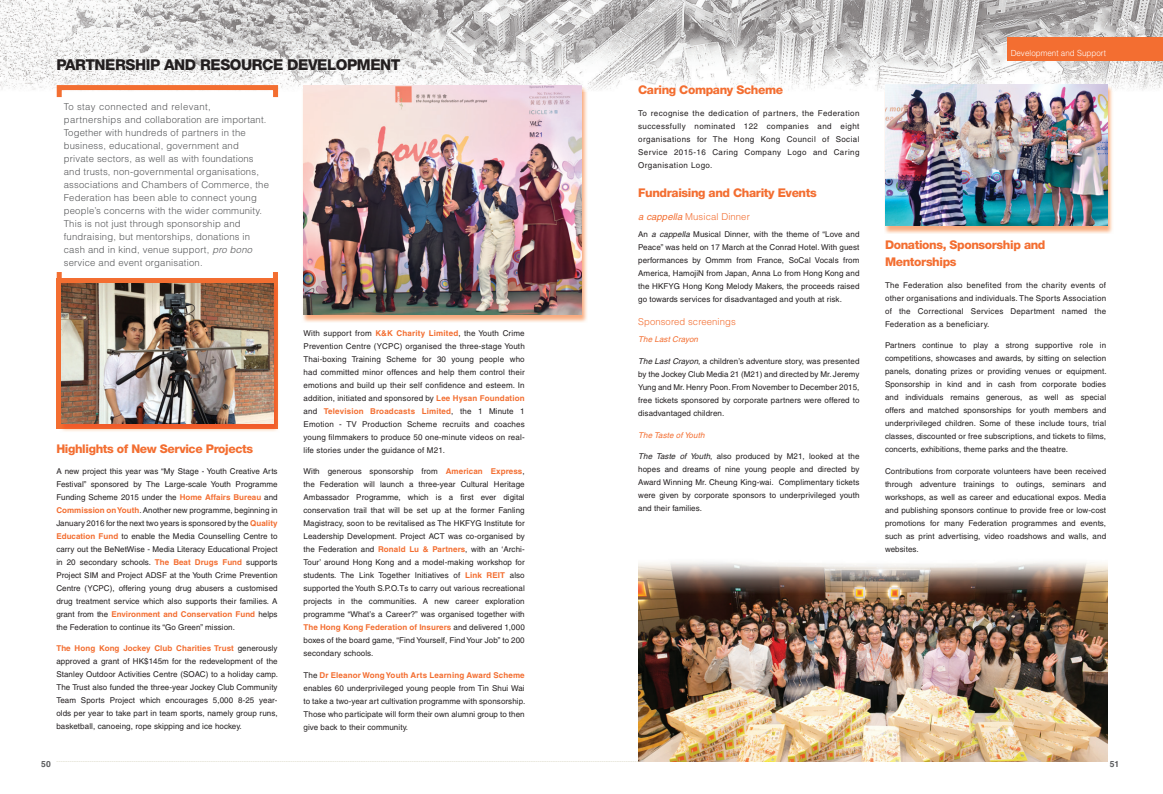
<style>
.page{position:relative;width:1163px;height:794px;background:#fff}
.page>*{position:absolute;margin:0;border:0;box-sizing:border-box;transform-origin:0 0}
.t1{font:800 15px "Helvetica Neue";letter-spacing:-.03em;color:#231f20}
.t2{font:800 12px/17px "Helvetica Neue";letter-spacing:-.03em;color:#f36e31}
.t3{font:300 9.5px/13px "Helvetica";letter-spacing:.02em;color:#57585a}
.t4{font:300 9.5px "Helvetica";letter-spacing:.01em;color:#f36e31}
.t5{font:700 8.5px "Helvetica";color:#57585a}
.t6{font:300 8.4px "Helvetica";letter-spacing:.005em;color:#fff;scale:.95 1}
.t7{font:8px/13px "Helvetica";letter-spacing:.01em;color:#231f20;text-align:justify}
.t8{font:italic 8px "Helvetica";letter-spacing:.01em;color:#f36e31}
.s1{font-style:italic}
.s2{font-weight:700;color:#f36e31}
.s3{font-weight:400;font-style:italic}
</style>
<div class="page">
<img style="left:0;top:0;width:1162px;height:91px">
<svg style="left:56px;top:761px;width:1050px;height:1px"></svg>
<div style="left:1007px;top:37px;width:155px;height:24px;background:#f36e31"></div>
<div style="left:57px;top:85px;width:221px;height:15px;border:5px solid #f36e31"></div>
<svg style="left:57px;top:272px;width:221px;height:12px"></svg>
<img style="left:60px;top:284px;width:218px;height:145px">
<img style="left:62px;top:283px;width:211px;height:141px">
<img style="left:638px;top:562px;width:469px;height:199px">
<img style="left:302px;top:85px;width:285px;height:237px">
<img style="left:303px;top:85px;width:278px;height:230px">
<img style="left:884px;top:85px;width:229px;height:149px">
<img style="left:885px;top:85px;width:222px;height:141px">
<h1 class="t1" style="left:56px;top:56px;width:345px">PARTNERSHIP AND RESOURCE DEVELOPMENT</h1>
<p class="t3" style="left:64px;top:99px;width:207px">To stay connected and relevant, partnerships and collaboration are important.<br>Together with hundreds of partners in the business, educational, government and private sectors, as well as with foundations and trusts, non-governmental organisations, associations and Chambers of Commerce, the Federation has been able to connect young people’s concerns with the wider community.<br>This is not just through sponsorship and fundraising, but mentorships, donations in cash and in kind, venue support, <span class="s1">pro bono </span>service and event organisation.</p>
<h2 class="t2" style="left:56px;top:440px;width:198px">Highlights of New Service Projects</h2>
<p class="t7" style="left:56px;top:464px;width:223px">A new project this year was “My Stage - Youth Creative Arts Festival” sponsored by The Large-scale Youth Programme Funding Scheme 2015 under the <span class="s2">Home Affairs Bureau</span> and <span class="s2">Commission on Youth</span>. Another new programme, beginning in January 2016 for the next two years is sponsored by the <span class="s2">Quality Education Fund</span> to enable the Media Counselling Centre to carry out the BeNetWise - Media Literacy Educational Project in 20 secondary schools. <span class="s2">The Beat Drugs Fund</span> supports Project SIM and Project ADSF at the Youth Crime Prevention Centre (YCPC), offering young drug abusers a customised drug treatment service which also supports their families. A grant from the <span class="s2">Environment and Conservation Fund</span> helps the Federation to continue its “Go Green” mission.</p>
<p class="t7" style="left:56px;top:642px;width:223px"><span class="s2">The Hong Kong Jockey Club Charities Trust</span> generously approved a grant of HK$145m for the redevelopment of the Stanley Outdoor Activities Centre (SOAC) to a holiday camp.<br>The Trust also funded the three-year Jockey Club Community Team Sports Project which encourages 5,000 8-25 year&shy;olds per year to take part in team sports, namely group runs, basketball, canoeing, rope skipping and ice hockey.</p>
<p class="t7" style="left:303px;top:326px;width:223px">With support from <span class="s2">K&amp;K Charity Limited</span>, the Youth Crime Prevention Centre (YCPC) organised the three-stage Youth Thai-boxing Training Scheme for 30 young people who had committed minor offences and help them control their emotions and build up their self confidence and esteem. In addition, initiated and sponsored by <span class="s2">Lee Hysan Foundation </span>and <span class="s2">Television Broadcasts Limited</span>, the 1 Minute 1<br>Emotion - TV Production Scheme recruits and coaches young filmmakers to produce 50 one-minute videos on real&shy;life stories under the guidance of M21.</p>
<p class="t7" style="left:303px;top:465px;width:223px">With generous sponsorship from <span class="s2">American Express</span>, the Federation will launch a three-year Cultural Heritage Ambassador Programme, which is a first ever digital conservation trail that will be set up at the former Fanling Magistracy, soon to be revitalised as The HKFYG Institute for Leadership Development. Project ACT was co-organised by the Federation and <span class="s2">Ronald Lu &amp; Partners</span>, with an ‘Archi-Tour’ around Hong Kong and a model-making workshop for students. The Link Together Initiatives of <span class="s2">Link REIT</span> also supported the Youth S.P.O.Ts to carry out various recreational projects in the communities. A new career exploration programme “What’s a Career?” was organised together with <span class="s2">The Hong Kong Federation of Insurers</span> and delivered 1,000 boxes of the board game, “Find Yourself, Find Your Job” to 200 secondary schools.</p>
<p class="t7" style="left:303px;top:668px;width:223px">The <span class="s2">Dr Eleanor Wong Youth Arts Learning Award Scheme </span>enables 60 underprivileged young people from Tin Shui Wai to take a two-year art cultivation programme with sponsorship.<br>Those who participate will form their own alumni group to then give back to their community.</p>
<h2 class="t2" style="left:638px;top:81px;width:146px">Caring Company Scheme</h2>
<p class="t7" style="left:638px;top:106px;width:223px">To recognise the dedication of partners, the Federation successfully nominated 122 companies and eight organisations for The Hong Kong Council of Social Service 2015-16 Caring Company Logo and Caring Organisation Logo.</p>
<h2 class="t2" style="left:638px;top:184px;width:180px">Fundraising and Charity Events</h2>
<p class="t4" style="left:638px;top:211px;width:113px"><span class="s3">a cappella</span> Musical Dinner</p>
<p class="t7" style="left:638px;top:228px;width:223px">An <span class="s1">a cappella</span> Musical Dinner, with the theme of “Love and Peace” was held on 17 March at the Conrad Hotel. With guest performances by Ommm from France, SoCal Vocals from America, HamojiN from Japan, Anna Lo from Hong Kong and the HKFYG Hong Kong Melody Makers, the proceeds raised go towards services for disadvantaged and youth at risk.</p>
<p class="t4" style="left:638px;top:316px;width:99px">Sponsored screenings</p>
<p class="t8" style="left:638px;top:335px;width:61px">The Last Crayon</p>
<p class="t7" style="left:638px;top:355px;width:223px"><span class="s1">The Last Crayon</span>, a children’s adventure story, was presented by the Jockey Club Media 21 (M21) and directed by Mr. Jeremy Yung and Mr. Henry Poon. From November to December 2015, free tickets sponsored by corporate partners were offered to disadvantaged children.</p>
<p class="t8" style="left:638px;top:430px;width:68px">The Taste of Youth</p>
<p class="t7" style="left:638px;top:450px;width:223px"><span class="s1">The Taste of Youth</span>, also produced by M21, looked at the hopes and dreams of nine young people and directed by Award Winning Mr. Cheung King-wai. Complimentary tickets were given by corporate sponsors to underprivileged youth and their families.</p>
<p class="t6" style="left:1010px;top:48px;width:102px">Development and Support</p>
<h2 class="t2" style="left:884px;top:236px;width:162px">Donations, Sponsorship and<br>Mentorships</h2>
<p class="t7" style="left:884px;top:278px;width:223px">The Federation also benefited from the charity events of other organisations and individuals. The Sports Association of the Correctional Services Department named the Federation as a beneficiary.</p>
<p class="t7" style="left:884px;top:339px;width:223px">Partners continue to play a strong supportive role in competitions, showcases and awards, by sitting on selection panels, donating prizes or providing venues or equipment.<br>Sponsorship in kind and in cash from corporate bodies and individuals remains generous, as well as special offers and matched sponsorships for youth members and underprivileged children. Some of these include tours, trial classes, discounted or free subscriptions, and tickets to films, concerts, exhibitions, theme parks and the theatre.</p>
<p class="t7" style="left:884px;top:464px;width:223px">Contributions from corporate volunteers have been received through adventure trainings to outings, seminars and workshops, as well as career and educational expos. Media and publishing sponsors continue to provide free or low-cost promotions for many Federation programmes and events, such as print advertising, video roadshows and walls, and websites.</p>
<p class="t5" style="left:41px;top:759px;width:11px">50</p>
<p class="t5" style="left:1109px;top:759px;width:11px">51</p>
</div>
